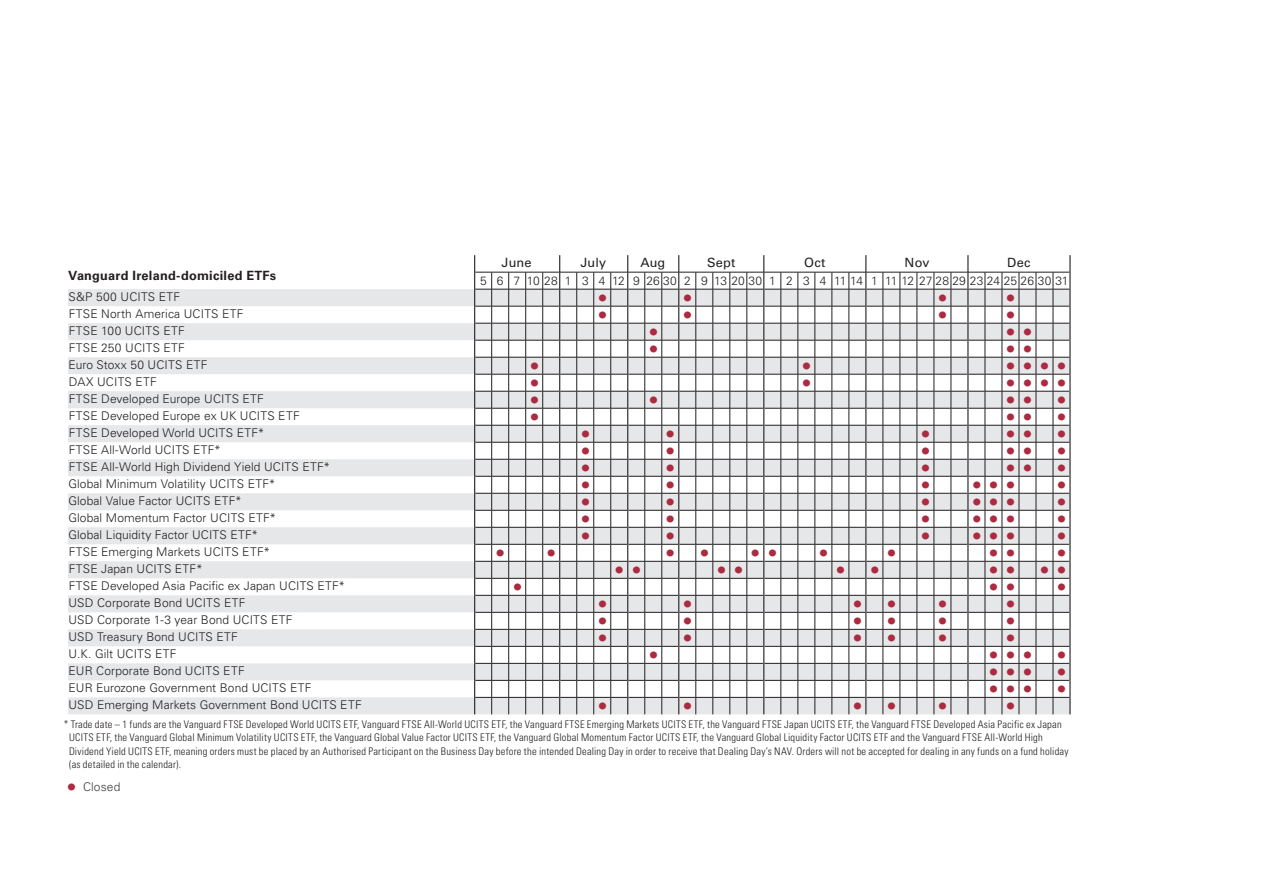
<style>
.page{position:relative;width:1263px;height:893px;background:#fff}
.page>*{position:absolute;margin:0;border:0;box-sizing:border-box;transform-origin:0 0}
.t1{font:19.5px "Univers LT";color:#ab2b41}
.t2{font:700 12.75px "Univers LT";letter-spacing:.02em;color:#231f20}
.t3{font:12.75px "Univers LT";letter-spacing:.015em;color:#231f20}
.t4{font:300 12px "Univers LT";letter-spacing:.01em;color:#231f20}
.t5{font:300 12px "Univers LT";letter-spacing:.01em;color:#3e3e3f}
.t6{font:300 condensed 10.5px/13.5px "Univers LT";letter-spacing:.02em;color:#231f20}
.s1{font-weight:400;font-size:19.5px;color:#ab2b41}
</style>
<div class="page">
<svg style="left:68px;top:289px;width:406px;height:425px;fill:#ebecee"></svg>
<svg style="left:474px;top:255px;width:596px;height:459px"></svg>
<p class="t2" style="left:68px;top:268px;width:210px">Vanguard Ireland-domiciled ETFs</p>
<p class="t3" style="left:501px;top:255px;width:32px">June</p>
<p class="t3" style="left:580px;top:255px;width:27px">July</p>
<p class="t3" style="left:640px;top:255px;width:27px">Aug</p>
<p class="t3" style="left:707px;top:255px;width:30px">Sept</p>
<p class="t3" style="left:804px;top:255px;width:23px">Oct</p>
<p class="t3" style="left:904px;top:255px;width:27px">Nov</p>
<p class="t3" style="left:1007px;top:255px;width:25px">Dec</p>
<p class="t4" style="left:480px;top:273px;width:590px">5 6 7 1028 1 3 4 12 9 2630 2 9 132030 1 2 3 4 1114 1 1112272829232425263031</p>
<p class="t4" style="left:69px;top:289px;width:113px">S&amp;P 500 UCITS ETF</p>
<h1 class="t1" style="left:599px;top:286px;width:8px">•</h1>
<h1 class="t1" style="left:684px;top:286px;width:8px">•</h1>
<h1 class="t1" style="left:939px;top:286px;width:8px">•</h1>
<h1 class="t1" style="left:1007px;top:286px;width:8px">•</h1>
<p class="t4" style="left:69px;top:306px;width:176px">FTSE North America UCITS ETF</p>
<h1 class="t1" style="left:599px;top:303px;width:8px">•</h1>
<h1 class="t1" style="left:684px;top:303px;width:8px">•</h1>
<h1 class="t1" style="left:939px;top:303px;width:8px">•</h1>
<h1 class="t1" style="left:1007px;top:303px;width:8px">•</h1>
<p class="t4" style="left:69px;top:323px;width:118px">FTSE 100 UCITS ETF</p>
<h1 class="t1" style="left:650px;top:320px;width:8px">•</h1>
<h1 class="t1" style="left:1007px;top:320px;width:25px">• •</h1>
<p class="t4" style="left:69px;top:340px;width:118px">FTSE 250 UCITS ETF</p>
<h1 class="t1" style="left:650px;top:337px;width:8px">•</h1>
<h1 class="t1" style="left:1007px;top:337px;width:25px">• •</h1>
<p class="t4" style="left:69px;top:357px;width:140px">Euro Stoxx 50 UCITS ETF</p>
<h1 class="t1" style="left:531px;top:354px;width:8px">•</h1>
<h1 class="t1" style="left:803px;top:354px;width:8px">•</h1>
<h1 class="t1" style="left:1007px;top:354px;width:59px">• • • •</h1>
<p class="t4" style="left:69px;top:374px;width:90px">DAX UCITS ETF</p>
<h1 class="t1" style="left:531px;top:371px;width:8px">•</h1>
<h1 class="t1" style="left:803px;top:371px;width:8px">•</h1>
<h1 class="t1" style="left:1007px;top:371px;width:59px">• • • •</h1>
<p class="t4" style="left:69px;top:391px;width:197px">FTSE Developed Europe UCITS ETF</p>
<h1 class="t1" style="left:531px;top:388px;width:8px">•</h1>
<h1 class="t1" style="left:650px;top:388px;width:8px">•</h1>
<h1 class="t1" style="left:1007px;top:388px;width:25px">• •</h1>
<h1 class="t1" style="left:1058px;top:388px;width:8px">•</h1>
<p class="t4" style="left:69px;top:408px;width:232px">FTSE Developed Europe ex UK UCITS ETF</p>
<h1 class="t1" style="left:531px;top:405px;width:8px">•</h1>
<h1 class="t1" style="left:1007px;top:405px;width:25px">• •</h1>
<h1 class="t1" style="left:1058px;top:405px;width:8px">•</h1>
<p class="t4" style="left:69px;top:425px;width:197px">FTSE Developed World UCITS ETF*</p>
<h1 class="t1" style="left:582px;top:422px;width:8px">•</h1>
<h1 class="t1" style="left:667px;top:422px;width:8px">•</h1>
<h1 class="t1" style="left:922px;top:422px;width:8px">•</h1>
<h1 class="t1" style="left:1007px;top:422px;width:25px">• •</h1>
<h1 class="t1" style="left:1058px;top:422px;width:8px">•</h1>
<p class="t4" style="left:69px;top:442px;width:154px">FTSE All-World UCITS ETF*</p>
<h1 class="t1" style="left:582px;top:439px;width:8px">•</h1>
<h1 class="t1" style="left:667px;top:439px;width:8px">•</h1>
<h1 class="t1" style="left:922px;top:439px;width:8px">•</h1>
<h1 class="t1" style="left:1007px;top:439px;width:25px">• •</h1>
<h1 class="t1" style="left:1058px;top:439px;width:8px">•</h1>
<p class="t4" style="left:69px;top:459px;width:263px">FTSE All-World High Dividend Yield UCITS ETF*</p>
<h1 class="t1" style="left:582px;top:456px;width:8px">•</h1>
<h1 class="t1" style="left:667px;top:456px;width:8px">•</h1>
<h1 class="t1" style="left:922px;top:456px;width:8px">•</h1>
<h1 class="t1" style="left:1007px;top:456px;width:25px">• •</h1>
<h1 class="t1" style="left:1058px;top:456px;width:8px">•</h1>
<p class="t4" style="left:68px;top:476px;width:209px">Global Minimum Volatility UCITS ETF*</p>
<h1 class="t1" style="left:582px;top:473px;width:8px">•</h1>
<h1 class="t1" style="left:667px;top:473px;width:8px">•</h1>
<h1 class="t1" style="left:922px;top:473px;width:93px">• • • •</h1>
<h1 class="t1" style="left:1058px;top:473px;width:8px">•</h1>
<p class="t4" style="left:68px;top:493px;width:175px">Global Value Factor UCITS ETF*</p>
<h1 class="t1" style="left:582px;top:490px;width:8px">•</h1>
<h1 class="t1" style="left:667px;top:490px;width:8px">•</h1>
<h1 class="t1" style="left:922px;top:490px;width:93px">• • • •</h1>
<h1 class="t1" style="left:1058px;top:490px;width:8px">•</h1>
<p class="t4" style="left:68px;top:510px;width:209px">Global Momentum Factor UCITS ETF*</p>
<h1 class="t1" style="left:582px;top:507px;width:8px">•</h1>
<h1 class="t1" style="left:667px;top:507px;width:8px">•</h1>
<h1 class="t1" style="left:922px;top:507px;width:93px">• • • •</h1>
<h1 class="t1" style="left:1058px;top:507px;width:8px">•</h1>
<p class="t4" style="left:68px;top:527px;width:191px">Global Liquidity Factor UCITS ETF*</p>
<h1 class="t1" style="left:582px;top:524px;width:8px">•</h1>
<h1 class="t1" style="left:667px;top:524px;width:8px">•</h1>
<h1 class="t1" style="left:922px;top:524px;width:93px">• • • •</h1>
<h1 class="t1" style="left:1058px;top:524px;width:8px">•</h1>
<p class="t4" style="left:69px;top:544px;width:203px">FTSE Emerging Markets UCITS ETF*</p>
<h1 class="t1" style="left:497px;top:541px;width:59px">• •</h1>
<h1 class="t1" style="left:667px;top:541px;width:43px">• •</h1>
<h1 class="t1" style="left:752px;top:541px;width:26px">• •</h1>
<h1 class="t1" style="left:820px;top:541px;width:8px">•</h1>
<h1 class="t1" style="left:888px;top:541px;width:8px">•</h1>
<h1 class="t1" style="left:990px;top:541px;width:25px">• •</h1>
<h1 class="t1" style="left:1058px;top:541px;width:8px">•</h1>
<p class="t4" style="left:69px;top:561px;width:135px">FTSE Japan UCITS ETF*</p>
<h1 class="t1" style="left:616px;top:558px;width:26px">• •</h1>
<h1 class="t1" style="left:718px;top:558px;width:25px">• •</h1>
<h1 class="t1" style="left:837px;top:558px;width:43px">• •</h1>
<h1 class="t1" style="left:990px;top:558px;width:25px">• •</h1>
<h1 class="t1" style="left:1041px;top:558px;width:25px">• •</h1>
<p class="t4" style="left:69px;top:578px;width:278px">FTSE Developed Asia Pacific ex Japan UCITS ETF*</p>
<h1 class="t1" style="left:514px;top:575px;width:8px">•</h1>
<h1 class="t1" style="left:990px;top:575px;width:25px">• •</h1>
<h1 class="t1" style="left:1058px;top:575px;width:8px">•</h1>
<p class="t4" style="left:68px;top:595px;width:178px">USD Corporate Bond UCITS ETF</p>
<h1 class="t1" style="left:599px;top:592px;width:8px">•</h1>
<h1 class="t1" style="left:684px;top:592px;width:8px">•</h1>
<h1 class="t1" style="left:854px;top:592px;width:43px">• •</h1>
<h1 class="t1" style="left:939px;top:592px;width:8px">•</h1>
<h1 class="t1" style="left:1007px;top:592px;width:8px">•</h1>
<p class="t4" style="left:68px;top:612px;width:225px">USD Corporate 1-3 year Bond UCITS ETF</p>
<h1 class="t1" style="left:599px;top:609px;width:8px">•</h1>
<h1 class="t1" style="left:684px;top:609px;width:8px">•</h1>
<h1 class="t1" style="left:854px;top:609px;width:43px">• •</h1>
<h1 class="t1" style="left:939px;top:609px;width:8px">•</h1>
<h1 class="t1" style="left:1007px;top:609px;width:8px">•</h1>
<p class="t4" style="left:68px;top:629px;width:171px">USD Treasury Bond UCITS ETF</p>
<h1 class="t1" style="left:599px;top:626px;width:8px">•</h1>
<h1 class="t1" style="left:684px;top:626px;width:8px">•</h1>
<h1 class="t1" style="left:854px;top:626px;width:43px">• •</h1>
<h1 class="t1" style="left:939px;top:626px;width:8px">•</h1>
<h1 class="t1" style="left:1007px;top:626px;width:8px">•</h1>
<p class="t4" style="left:68px;top:646px;width:109px">U.K. Gilt UCITS ETF</p>
<h1 class="t1" style="left:650px;top:643px;width:8px">•</h1>
<h1 class="t1" style="left:990px;top:643px;width:42px">• • •</h1>
<h1 class="t1" style="left:1058px;top:643px;width:8px">•</h1>
<p class="t4" style="left:69px;top:663px;width:178px">EUR Corporate Bond UCITS ETF</p>
<h1 class="t1" style="left:990px;top:660px;width:42px">• • •</h1>
<h1 class="t1" style="left:1058px;top:660px;width:8px">•</h1>
<p class="t4" style="left:69px;top:680px;width:244px">EUR Eurozone Government Bond UCITS ETF</p>
<h1 class="t1" style="left:990px;top:677px;width:42px">• • •</h1>
<h1 class="t1" style="left:1058px;top:677px;width:8px">•</h1>
<p class="t4" style="left:68px;top:697px;width:295px">USD Emerging Markets Government Bond UCITS ETF</p>
<h1 class="t1" style="left:599px;top:694px;width:8px">•</h1>
<h1 class="t1" style="left:684px;top:694px;width:8px">•</h1>
<h1 class="t1" style="left:854px;top:694px;width:43px">• •</h1>
<h1 class="t1" style="left:939px;top:694px;width:8px">•</h1>
<h1 class="t1" style="left:1007px;top:694px;width:8px">•</h1>
<p class="t6" style="left:69px;top:717px;width:1001px;text-indent:-5px">* Trade date – 1 funds are the Vanguard FTSE Developed World UCITS ETF, Vanguard FTSE All-World UCITS ETF, the Vanguard FTSE Emerging Markets UCITS ETF, the Vanguard FTSE Japan UCITS ETF, the Vanguard FTSE Developed Asia Pacific ex Japan UCITS ETF, the Vanguard Global Minimum Volatility UCITS ETF, the Vanguard Global Value Factor UCITS ETF, the Vanguard Global Momentum Factor UCITS ETF, the Vanguard Global Liquidity Factor UCITS ETF and the Vanguard FTSE All-World High Dividend Yield UCITS ETF, meaning orders must be placed by an Authorised Participant on the Business Day before the intended Dealing Day in order to receive that Dealing Day’s NAV. Orders will not be accepted for dealing in any funds on a fund holiday (as detailed in the calendar).</p>
<p class="t5" style="left:68px;top:779px;width:54px"><span class="s1">•</span> Closed</p>
</div>
